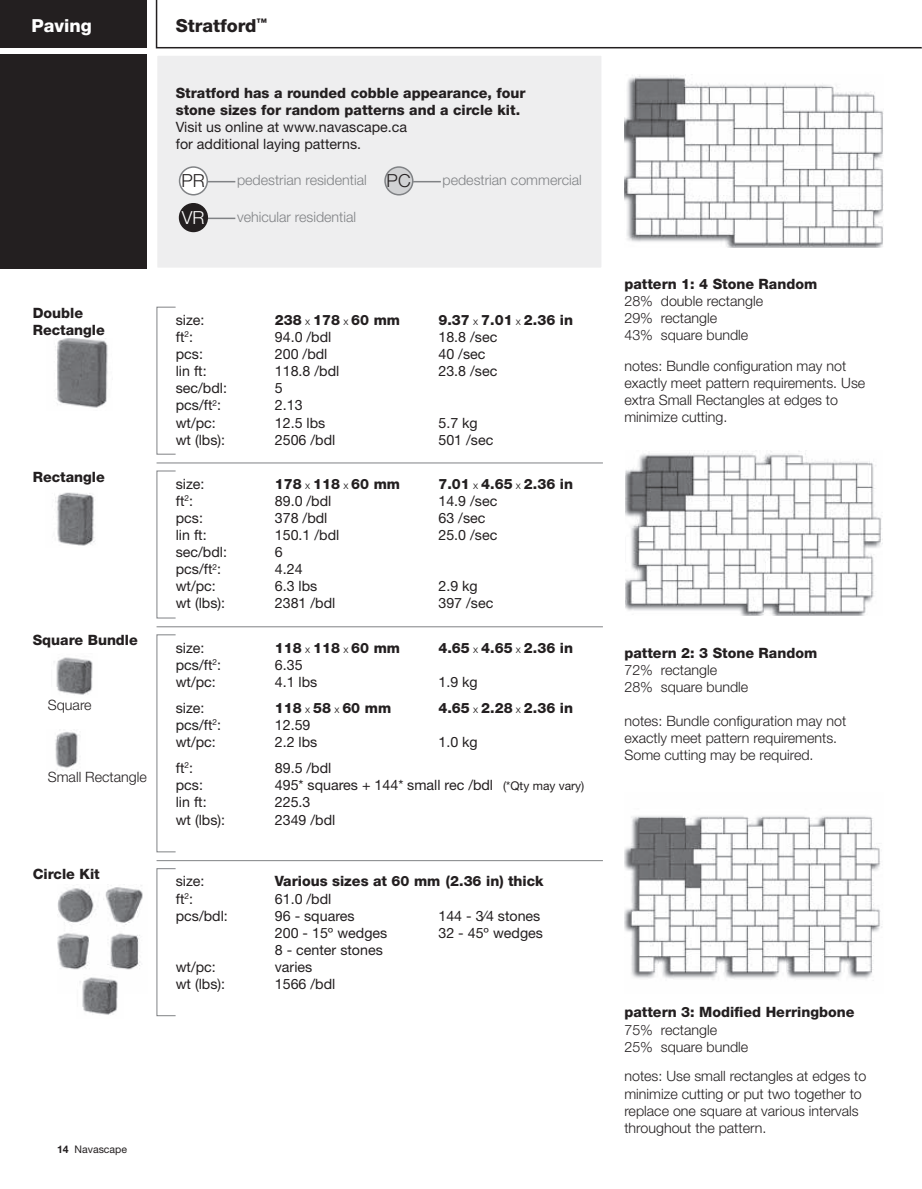
<style>
.page{position:relative;width:922px;height:1189px;background:#fff}
.page>*{position:absolute;margin:0;border:0;box-sizing:border-box;transform-origin:0 0}
.t1{font:800 18px "Helvetica Neue";color:#231f20}
.t2{font:800 18px "Helvetica Neue";color:#fff}
.t3{font:300 18px "Helvetica Neue";color:#231f20}
.t4{font:300 18px "Helvetica Neue";color:#fff}
.t5{font:14.25px/17.1px "Helvetica Neue";color:#231f20}
.t6{font:300 14.25px/17.1px "Helvetica Neue";color:#231f20}
.t7{font:800 14.25px/17.1px "Helvetica Neue";color:#231f20}
.t8{font:300 14.25px "Helvetica Neue";color:#808285}
.t9{font:10.5px "Helvetica Neue";color:#231f20}
.s1{font-weight:300;font-size:10.5px}
.s2{font-size:12px}
.s3{font-weight:700}
</style>
<div class="page">
<div style="left:156px;top:55px;width:446px;height:213px;background:#eeeeef"></div>
<div style="left:156px;top:54px;width:447px;height:215px;border:2px solid #fff"></div>
<div style="left:0;top:54px;width:147px;height:215px;background:#231f20"></div>
<div style="left:0;top:0;width:147px;height:48px;background:#231f20"></div>
<svg style="left:156px;top:306px;width:447px;height:158px"></svg>
<svg style="left:208px;top:181px;width:27px;height:1px"></svg>
<div style="left:179px;top:167px;width:28px;height:28px;background:#fff;border-radius:50%"></div>
<div style="left:179px;top:166px;width:29px;height:29px;border:2px solid #808285;border-radius:50%"></div>
<svg style="left:208px;top:218px;width:27px;height:1px"></svg>
<div style="left:179px;top:204px;width:28px;height:27px;background:#231f20;border-radius:50%"></div>
<div style="left:179px;top:203px;width:29px;height:29px;border:2px solid #231f20;border-radius:50%"></div>
<svg style="left:156px;top:470px;width:447px;height:157px"></svg>
<svg style="left:413px;top:181px;width:28px;height:1px"></svg>
<div style="left:385px;top:167px;width:28px;height:28px;background:#d1d2d4;border-radius:50%"></div>
<div style="left:384px;top:166px;width:29px;height:29px;border:2px solid #808285;border-radius:50%"></div>
<img style="left:624px;top:75px;width:259px;height:172px">
<img style="left:624px;top:816px;width:258px;height:163px">
<img style="left:625px;top:450px;width:257px;height:166px">
<img style="left:55px;top:338px;width:53px;height:70px">
<svg style="left:156px;top:634px;width:447px;height:382px"></svg>
<img style="left:54px;top:492px;width:41px;height:54px">
<img style="left:54px;top:657px;width:39px;height:38px">
<img style="left:55px;top:732px;width:25px;height:38px">
<img style="left:57px;top:884px;width:86px;height:86px">
<img style="left:79px;top:977px;width:39px;height:38px">
<svg style="left:155px;top:0;width:767px;height:49px"></svg>
<p class="t2" style="left:31px;top:19px;width:62px">Paving</p>
<p class="t1" style="left:176px;top:19px;width:93px">Stratford<sup>™</sup></p>
<p class="t7" style="left:176px;top:86px;width:351px">Stratford has a rounded cobble appearance, four stone sizes for random patterns and a circle kit.</p>
<p class="t5" style="left:176px;top:120px;width:233px">Visit us online at www.navascape.ca for additional laying patterns.</p>
<p class="t3" style="left:181px;top:174px;width:25px">PR</p>
<p class="t8" style="left:237px;top:175px;width:131px">pedestrian residential</p>
<p class="t4" style="left:182px;top:211px;width:24px">VR</p>
<p class="t8" style="left:237px;top:212px;width:121px">vehicular residential</p>
<p class="t3" style="left:386px;top:174px;width:26px">PC</p>
<p class="t8" style="left:442px;top:175px;width:141px">pedestrian commercial</p>
<p class="t7" style="left:33px;top:305px;width:74px">Double<br>Rectangle</p>
<p class="t7" style="left:33px;top:469px;width:74px">Rectangle</p>
<p class="t7" style="left:33px;top:633px;width:107px">Square Bundle</p>
<p class="t6" style="left:48px;top:698px;width:45px">Square</p>
<p class="t6" style="left:48px;top:770px;width:100px">Small Rectangle</p>
<p class="t7" style="left:33px;top:867px;width:69px">Circle Kit</p>
<p class="t5" style="left:176px;top:313px;width:30px">size:</p>
<p class="t7" style="left:275px;top:313px;width:127px">238 <span class="s1">x</span> 178 <span class="s1">x</span> 60 mm</p>
<p class="t7" style="left:438px;top:313px;width:136px">9.37 <span class="s1">x</span> 7.01 <span class="s1">x</span> 2.36 in</p>
<p class="t5" style="left:176px;top:330px;width:19px">ft<sup>2</sup>:</p>
<p class="t5" style="left:275px;top:330px;width:58px">94.0 /bdl</p>
<p class="t5" style="left:438px;top:330px;width:60px">18.8 /sec</p>
<p class="t5" style="left:176px;top:347px;width:29px">pcs:</p>
<p class="t5" style="left:275px;top:347px;width:54px">200 /bdl</p>
<p class="t5" style="left:438px;top:347px;width:48px">40 /sec</p>
<p class="t5" style="left:176px;top:364px;width:32px">lin ft:</p>
<p class="t5" style="left:275px;top:364px;width:66px">118.8 /bdl</p>
<p class="t5" style="left:438px;top:364px;width:60px">23.8 /sec</p>
<p class="t5" style="left:176px;top:381px;width:53px">sec/bdl:</p>
<p class="t5" style="left:275px;top:381px;width:9px">5</p>
<p class="t5" style="left:176px;top:398px;width:47px">pcs/ft<sup>2</sup>:</p>
<p class="t5" style="left:275px;top:398px;width:29px">2.13</p>
<p class="t5" style="left:176px;top:415px;width:42px">wt/pc:</p>
<p class="t5" style="left:275px;top:415px;width:52px">12.5 lbs</p>
<p class="t5" style="left:438px;top:415px;width:41px">5.7 kg</p>
<p class="t5" style="left:176px;top:432px;width:51px">wt (lbs):</p>
<p class="t5" style="left:275px;top:432px;width:62px">2506 /bdl</p>
<p class="t5" style="left:438px;top:432px;width:56px">501 /sec</p>
<p class="t5" style="left:176px;top:476px;width:30px">size:</p>
<p class="t7" style="left:275px;top:476px;width:127px">178 <span class="s1">x</span> 118 <span class="s1">x</span> 60 mm</p>
<p class="t7" style="left:438px;top:476px;width:136px">7.01 <span class="s1">x</span> 4.65 <span class="s1">x</span> 2.36 in</p>
<p class="t5" style="left:176px;top:493px;width:19px">ft<sup>2</sup>:</p>
<p class="t5" style="left:275px;top:493px;width:58px">89.0 /bdl</p>
<p class="t5" style="left:438px;top:493px;width:60px">14.9 /sec</p>
<p class="t5" style="left:176px;top:511px;width:29px">pcs:</p>
<p class="t5" style="left:275px;top:511px;width:54px">378 /bdl</p>
<p class="t5" style="left:438px;top:511px;width:48px">63 /sec</p>
<p class="t5" style="left:176px;top:528px;width:32px">lin ft:</p>
<p class="t5" style="left:275px;top:528px;width:66px">150.1 /bdl</p>
<p class="t5" style="left:438px;top:528px;width:60px">25.0 /sec</p>
<p class="t5" style="left:176px;top:545px;width:53px">sec/bdl:</p>
<p class="t5" style="left:275px;top:545px;width:9px">6</p>
<p class="t5" style="left:176px;top:562px;width:47px">pcs/ft<sup>2</sup>:</p>
<p class="t5" style="left:275px;top:562px;width:29px">4.24</p>
<p class="t5" style="left:176px;top:579px;width:42px">wt/pc:</p>
<p class="t5" style="left:275px;top:579px;width:44px">6.3 lbs</p>
<p class="t5" style="left:438px;top:579px;width:41px">2.9 kg</p>
<p class="t5" style="left:176px;top:596px;width:51px">wt (lbs):</p>
<p class="t5" style="left:275px;top:596px;width:62px">2381 /bdl</p>
<p class="t5" style="left:438px;top:596px;width:56px">397 /sec</p>
<p class="t5" style="left:176px;top:640px;width:30px">size:</p>
<p class="t7" style="left:275px;top:640px;width:127px">118 <span class="s1">x</span> 118 <span class="s1">x</span> 60 mm</p>
<p class="t7" style="left:438px;top:640px;width:136px">4.65 <span class="s1">x</span> 4.65 <span class="s1">x</span> 2.36 in</p>
<p class="t5" style="left:176px;top:657px;width:47px">pcs/ft<sup>2</sup>:</p>
<p class="t5" style="left:275px;top:657px;width:29px">6.35</p>
<p class="t5" style="left:176px;top:674px;width:42px">wt/pc:</p>
<p class="t5" style="left:275px;top:674px;width:44px">4.1 lbs</p>
<p class="t5" style="left:438px;top:674px;width:41px">1.9 kg</p>
<p class="t5" style="left:176px;top:700px;width:30px">size:</p>
<p class="t7" style="left:275px;top:700px;width:118px">118 <span class="s1">x</span> 58 <span class="s1">x</span> 60 mm</p>
<p class="t7" style="left:438px;top:700px;width:136px">4.65 <span class="s1">x</span> 2.28 <span class="s1">x</span> 2.36 in</p>
<p class="t5" style="left:176px;top:718px;width:47px">pcs/ft<sup>2</sup>:</p>
<p class="t5" style="left:275px;top:718px;width:37px">12.59</p>
<p class="t5" style="left:176px;top:735px;width:42px">wt/pc:</p>
<p class="t5" style="left:275px;top:735px;width:44px">2.2 lbs</p>
<p class="t5" style="left:438px;top:735px;width:41px">1.0 kg</p>
<p class="t5" style="left:176px;top:761px;width:19px">ft<sup>2</sup>:</p>
<p class="t5" style="left:275px;top:761px;width:58px">89.5 /bdl</p>
<p class="t5" style="left:176px;top:778px;width:29px">pcs:</p>
<p class="t5" style="left:275px;top:778px;width:311px">495* squares + 144* small rec /bdl <span class="s2">(*Qty may vary)</span></p>
<p class="t5" style="left:176px;top:795px;width:32px">lin ft:</p>
<p class="t5" style="left:275px;top:795px;width:37px">225.3</p>
<p class="t5" style="left:176px;top:812px;width:51px">wt (lbs):</p>
<p class="t5" style="left:275px;top:812px;width:62px">2349 /bdl</p>
<p class="t5" style="left:176px;top:874px;width:30px">size:</p>
<p class="t7" style="left:275px;top:874px;width:270px">Various sizes at 60 mm (2.36 in) thick</p>
<p class="t5" style="left:176px;top:891px;width:19px">ft<sup>2</sup>:</p>
<p class="t5" style="left:275px;top:891px;width:58px">61.0 /bdl</p>
<p class="t5" style="left:176px;top:908px;width:53px">pcs/bdl:</p>
<p class="t5" style="left:275px;top:908px;width:81px">96 - squares</p>
<p class="t5" style="left:438px;top:908px;width:103px">144 - 3⁄4 stones</p>
<p class="t5" style="left:275px;top:925px;width:114px">200 - 15º wedges</p>
<p class="t5" style="left:438px;top:925px;width:106px">32 - 45º wedges</p>
<p class="t5" style="left:275px;top:942px;width:109px">8 - center stones</p>
<p class="t5" style="left:176px;top:959px;width:42px">wt/pc:</p>
<p class="t5" style="left:275px;top:959px;width:39px">varies</p>
<p class="t5" style="left:176px;top:977px;width:51px">wt (lbs):</p>
<p class="t5" style="left:275px;top:977px;width:62px">1566 /bdl</p>
<p class="t9" style="left:57px;top:1145px;width:72px"><span class="s3">14</span> Navascape</p>
<p class="t7" style="left:624px;top:277px;width:194px">pattern 1: 4 Stone Random</p>
<p class="t6" style="left:624px;top:294px;width:140px">28% double rectangle<br>29% rectangle<br>43% square bundle</p>
<p class="t6" style="left:624px;top:358px;width:242px">notes: Bundle configuration may not exactly meet pattern requirements. Use extra Small Rectangles at edges to minimize cutting.</p>
<p class="t7" style="left:624px;top:645px;width:194px">pattern 2: 3 Stone Random</p>
<p class="t6" style="left:624px;top:662px;width:125px">72% rectangle<br>28% square bundle</p>
<p class="t6" style="left:624px;top:714px;width:223px">notes: Bundle configuration may not exactly meet pattern requirements.<br>Some cutting may be required.</p>
<p class="t7" style="left:624px;top:1005px;width:231px">pattern 3: Modified Herringbone</p>
<p class="t6" style="left:624px;top:1022px;width:125px">75% rectangle<br>25% square bundle</p>
<p class="t6" style="left:624px;top:1069px;width:243px">notes: Use small rectangles at edges to minimize cutting or put two together to replace one square at various intervals throughout the pattern.</p>
</div>
